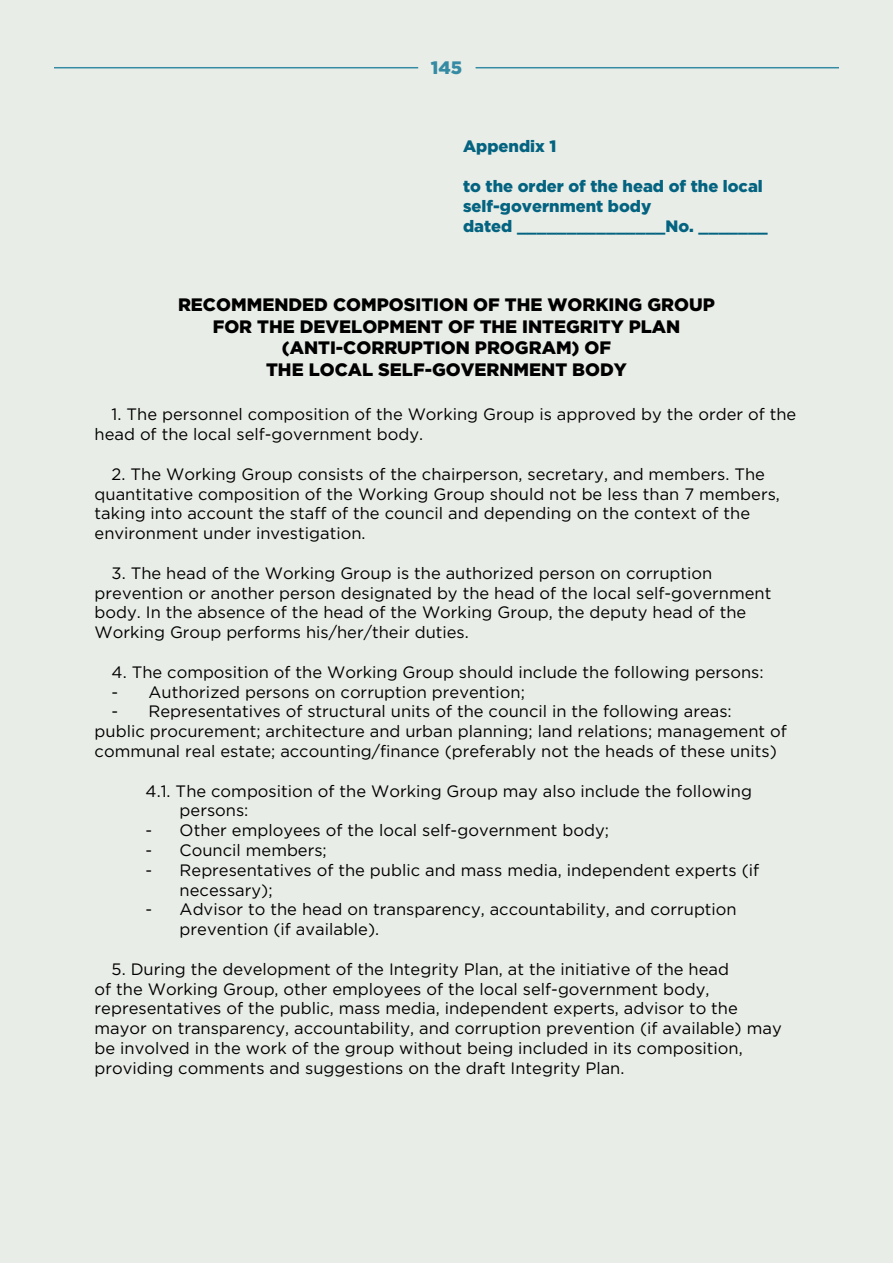
<style>
.page{position:relative;width:893px;height:1263px;background:#e9ede7}
.page>*{position:absolute;margin:0;border:0;box-sizing:border-box;transform-origin:0 0}
.t1{font:900 18px/21.6px "Gotham Pro";color:#000;text-align:center}
.t2{font:900 18px "Gotham Pro";color:#358ba3}
.t3{font:16.5px/19.8px "Gotham Pro";color:#000}
.t4{font:900 16.5px/19.8px "Gotham Pro";color:#036380}
</style>
<div class="page">
<hr style="left:54px;top:67px;width:364px;height:1px;background:#358ba3">
<hr style="left:476px;top:67px;width:363px;height:1px;background:#358ba3">
<p class="t2" style="left:431px;top:57px;width:33px">145</p>
<p class="t4" style="left:463px;top:136px;width:95px">Appendix 1</p>
<p class="t4" style="left:463px;top:176px;width:306px">to the order of the head of the local self-government body<br>dated _______________No. _______</p>
<p class="t1" style="left:178px;top:293px;width:538px">RECOMMENDED COMPOSITION OF THE WORKING GROUP FOR THE DEVELOPMENT OF THE INTEGRITY PLAN (ANTI-CORRUPTION PROGRAM) OF<br>THE LOCAL SELF-GOVERNMENT BODY</p>
<p class="t3" style="left:95px;top:404px;width:703px;text-indent:17px">1. The personnel composition of the Working Group is approved by the order of the head of the local self-government body.</p>
<p class="t3" style="left:95px;top:464px;width:687px;text-indent:17px">2. The Working Group consists of the chairperson, secretary, and members. The quantitative composition of the Working Group should not be less than 7 members, taking into account the staff of the council and depending on the context of the environment under investigation.</p>
<p class="t3" style="left:95px;top:563px;width:678px;text-indent:17px">3. The head of the Working Group is the authorized person on corruption prevention or another person designated by the head of the local self-government body. In the absence of the head of the Working Group, the deputy head of the Working Group performs his/her/their duties.</p>
<p class="t3" style="left:112px;top:662px;width:653px">4. The composition of the Working Group should include the following persons:</p>
<p class="t3" style="left:112px;top:682px;width:415px">- Authorized persons on corruption prevention;</p>
<p class="t3" style="left:95px;top:701px;width:694px;text-indent:17px">- Representatives of structural units of the council in the following areas:<br>public procurement; architecture and urban planning; land relations; management of communal real estate; accounting/finance (preferably not the heads of these units)</p>
<p class="t3" style="left:180px;top:781px;width:574px;text-indent:-34px">4.1. The composition of the Working Group may also include the following persons:</p>
<p class="t3" style="left:146px;top:820px;width:465px">- Other employees of the local self-government body;</p>
<p class="t3" style="left:146px;top:840px;width:183px">- Council members;</p>
<p class="t3" style="left:180px;top:860px;width:581px;text-indent:-34px">- Representatives of the public and mass media, independent experts (if necessary);</p>
<p class="t3" style="left:180px;top:899px;width:559px;text-indent:-34px">- Advisor to the head on transparency, accountability, and corruption prevention (if available).</p>
<p class="t3" style="left:95px;top:959px;width:689px;text-indent:17px">5. During the development of the Integrity Plan, at the initiative of the head<br>of the Working Group, other employees of the local self-government body, representatives of the public, mass media, independent experts, advisor to the mayor on transparency, accountability, and corruption prevention (if available) may be involved in the work of the group without being included in its composition, providing comments and suggestions on the draft Integrity Plan.</p>
</div>
